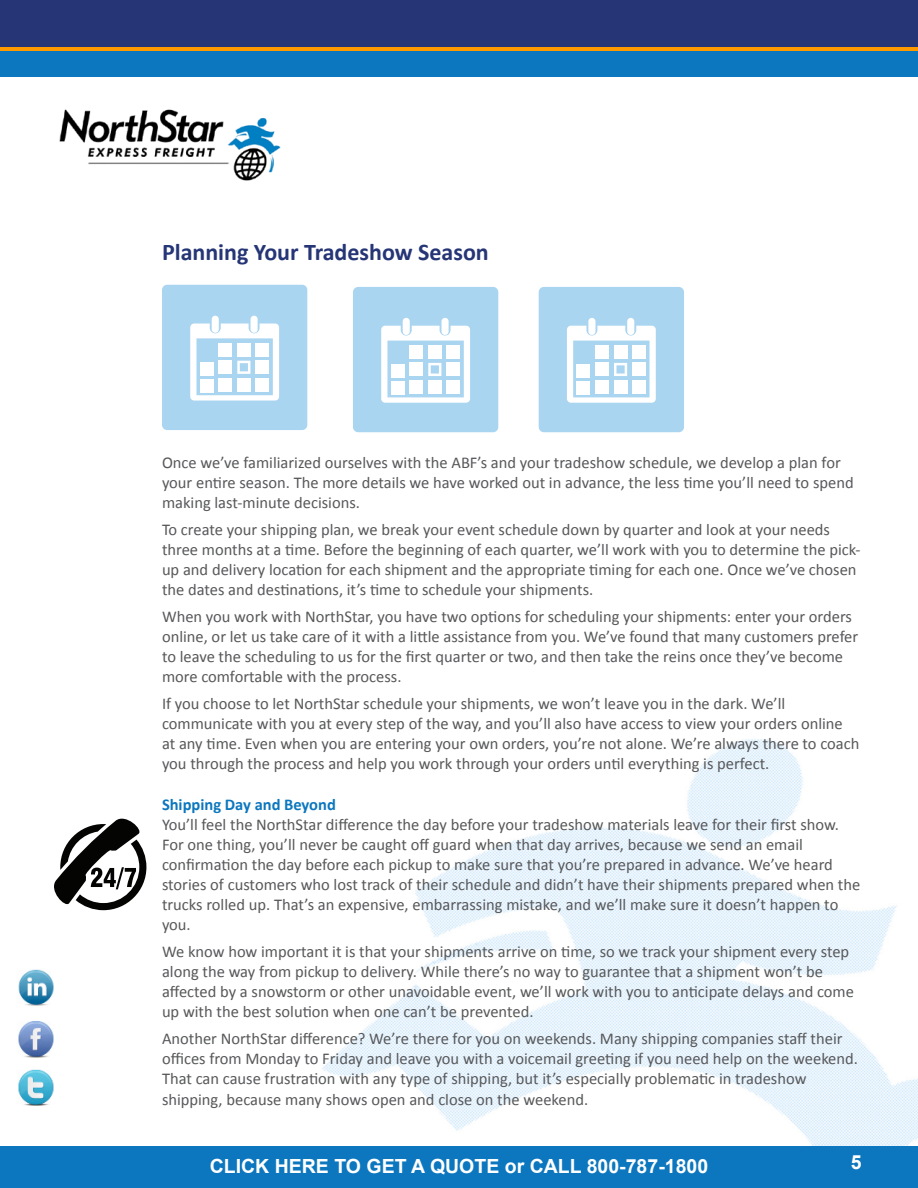
<style>
.page{position:relative;width:918px;height:1188px;background:#fff}
.page>*{position:absolute;margin:0;border:0;box-sizing:border-box;transform-origin:0 0}
.Head{font:700 24px "Calibri";color:#253576}
.t1{font:700 19.5px "Arial";color:#fff}
.Text{font:16.5px/20.1px "Calibri";color:#57585a}
.Subhead{font:700 16.5px "Calibri";color:#0c77be}
</style>
<div class="page">
<svg style="left:0;top:46px;width:918px;height:6px;background:#b28233"></svg>
<div style="left:0;top:52px;width:918px;height:25px;background:#0c77be"></div>
<div style="left:0;top:0;width:918px;height:46px;background:#253576"></div>
<img style="left:300px;top:739px;width:618px;height:408px">
<div style="left:0;top:1147px;width:918px;height:41px;background:#0c77be"></div>
<img style="left:59px;top:109px;width:222px;height:72px">
<img style="left:18px;top:1021px;width:36px;height:37px">
<img style="left:18px;top:969px;width:36px;height:37px">
<img style="left:18px;top:1069px;width:36px;height:37px">
<svg style="left:54px;top:818px;width:92px;height:92px"></svg>
<div style="left:539px;top:287px;width:145px;height:145px;background:#aad5f1;border-radius:5px"></div>
<div style="left:588px;top:318px;width:7px;height:17px;background:#fff;border-radius:4px"></div>
<svg style="left:567px;top:326px;width:89px;height:77px"></svg>
<div style="left:627px;top:318px;width:7px;height:17px;background:#fff;border-radius:4px"></div>
<div style="left:353px;top:287px;width:145px;height:145px;background:#aad5f1;border-radius:5px"></div>
<div style="left:403px;top:318px;width:7px;height:17px;background:#fff;border-radius:4px"></div>
<svg style="left:381px;top:326px;width:89px;height:77px"></svg>
<div style="left:442px;top:318px;width:7px;height:17px;background:#fff;border-radius:4px"></div>
<div style="left:162px;top:285px;width:145px;height:145px;background:#aad5f1;border-radius:5px"></div>
<div style="left:212px;top:316px;width:7px;height:17px;background:#fff;border-radius:4px"></div>
<svg style="left:190px;top:324px;width:89px;height:77px"></svg>
<div style="left:251px;top:316px;width:7px;height:17px;background:#fff;border-radius:4px"></div>
<p class="Head" style="left:162px;top:237px;width:328px">Planning Your Tradeshow Season</p>
<p class="Text" style="left:162px;top:452px;width:693px">Once we’ve familiarized ourselves with the ABF’s and your tradeshow schedule, we develop a plan for your entire season. The more details we have worked out in advance, the less time you’ll need to spend making last-minute decisions.</p>
<p class="Text" style="left:162px;top:519px;width:700px">To create your shipping plan, we break your event schedule down by quarter and look at your needs three months at a time. Before the beginning of each quarter, we’ll work with you to determine the pick&shy;up and delivery location for each shipment and the appropriate timing for each one. Once we’ve chosen the dates and destinations, it’s time to schedule your shipments.</p>
<p class="Text" style="left:162px;top:606px;width:698px">When you work with NorthStar, you have two options for scheduling your shipments: enter your orders online, or let us take care of it with a little assistance from you. We’ve found that many customers prefer to leave the scheduling to us for the first quarter or two, and then take the reins once they’ve become more comfortable with the process.</p>
<p class="Text" style="left:162px;top:694px;width:699px">If you choose to let NorthStar schedule your shipments, we won’t leave you in the dark. We’ll communicate with you at every step of the way, and you’ll also have access to view your orders online at any time. Even when you are entering your own orders, you’re not alone. We’re always there to coach you through the process and help you work through your orders until everything is perfect.</p>
<p class="Subhead" style="left:162px;top:794px;width:175px">Shipping Day and Beyond</p>
<p class="Text" style="left:162px;top:814px;width:700px">You’ll feel the NorthStar difference the day before your tradeshow materials leave for their first show.<br>For one thing, you’ll never be caught off guard when that day arrives, because we send an email confirmation the day before each pickup to make sure that you’re prepared in advance. We’ve heard stories of customers who lost track of their schedule and didn’t have their shipments prepared when the trucks rolled up. That’s an expensive, embarrassing mistake, and we’ll make sure it doesn’t happen to you.</p>
<p class="Text" style="left:162px;top:942px;width:694px">We know how important it is that your shipments arrive on time, so we track your shipment every step along the way from pickup to delivery. While there’s no way to guarantee that a shipment won’t be affected by a snowstorm or other unavoidable event, we’ll work with you to anticipate delays and come up with the best solution when one can’t be prevented.</p>
<p class="Text" style="left:162px;top:1029px;width:698px">Another NorthStar difference? We’re there for you on weekends. Many shipping companies staff their offices from Monday to Friday and leave you with a voicemail greeting if you need help on the weekend.<br>That can cause frustration with any type of shipping, but it’s especially problematic in tradeshow shipping, because many shows open and close on the weekend.</p>
<p class="t1" style="left:210px;top:1153px;width:500px">CLICK HERE TO GET A QUOTE or CALL 800-787-1800</p>
<p class="t1" style="left:851px;top:1149px;width:12px">5</p>
</div>
